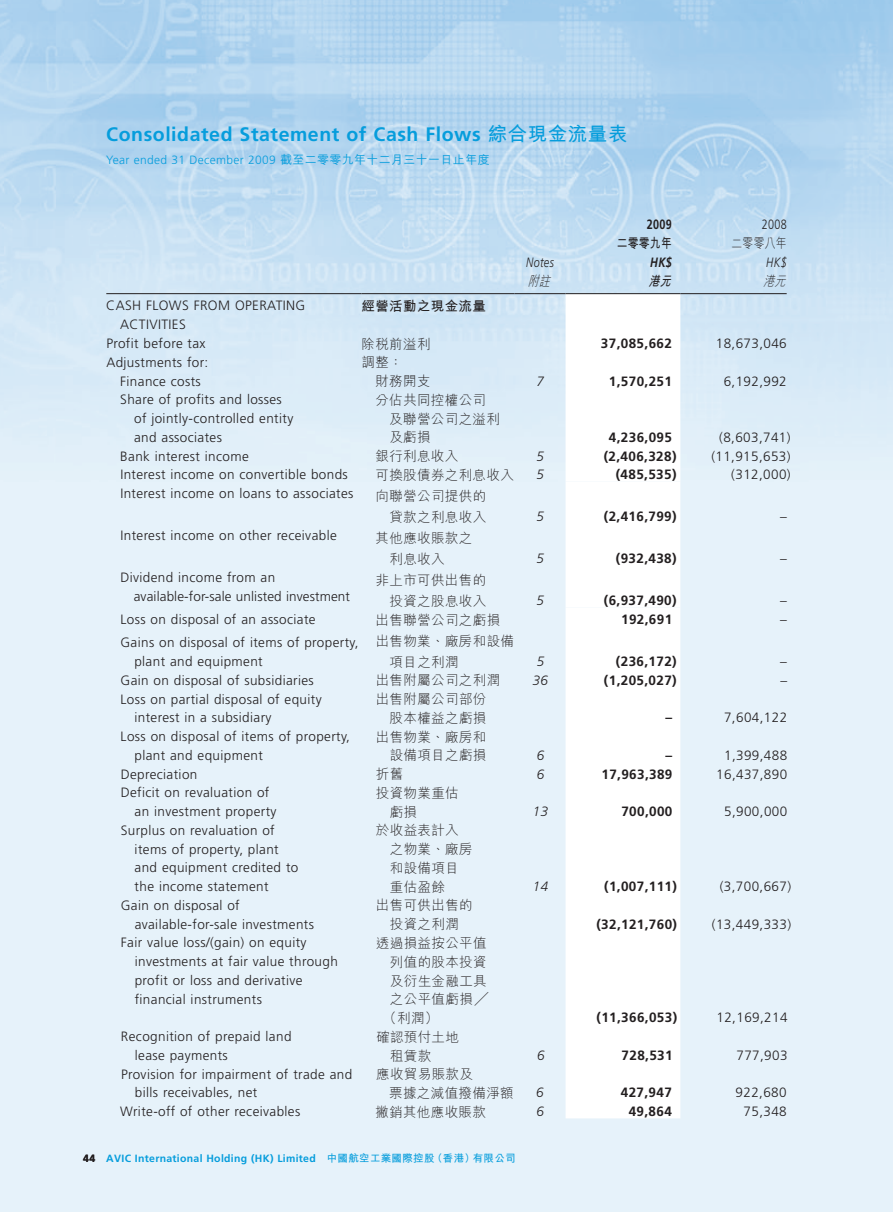
<style>
.page{position:relative;width:893px;height:1212px;background:#fff}
.page>*{position:absolute;margin:0;border:0;box-sizing:border-box;transform-origin:0 0}
.t1{font:700 19.5px "Frutiger LT Std";letter-spacing:.03em;color:#069ddc}
.t2{font:300 13.5px/18.8px "Frutiger LT Std";letter-spacing:.03em;color:#231f20}
.t3{font:300 13.5px/18.8px "M Hei HK";letter-spacing:.03em;color:#231f20}
.t4{font:700 13.5px "Frutiger LT Std";letter-spacing:.03em;color:#231f20}
.t5{font:300 13.5px/18.8px "Frutiger LT Std";letter-spacing:.01em;color:#231f20}
.t6{font:italic 300 13.5px "Frutiger LT Std";letter-spacing:.03em;color:#231f20}
.t7{font:700 13.5px "M Hei HK";letter-spacing:.03em;color:#231f20}
.t8{font:italic 300 13.5px "Frutiger LT Std";letter-spacing:.03em;color:#231f20;scale:.8 1}
.t9{font:700 13.5px "M Hei HK";letter-spacing:.03em;color:#231f20;scale:.8 1}
.t10{font:300 13.5px "M Hei HK";letter-spacing:.03em;color:#231f20;scale:.8 1}
.t11{font:700 13.5px "Frutiger LT Std";letter-spacing:.03em;color:#231f20;scale:.8 1}
.t12{font:300 13.5px "Frutiger LT Std";letter-spacing:.03em;color:#231f20;scale:.8 1}
.t13{font:italic 300 13.5px "M Hei HK";color:#231f20;scale:.8 1}
.t14{font:italic 700 13.5px "Frutiger LT Std";color:#231f20;scale:.8 1}
.t15{font:italic 700 13.5px "M Hei HK";color:#231f20;scale:.8 1}
.t16{font:300 12px "Frutiger LT Std";letter-spacing:.03em;color:#069ddc}
.t17{font:700 10.5px "Frutiger LT Std";letter-spacing:.03em;color:#069ddc}
.s1{font-family:"M Hei HK"}
.s2{font-family:"M Hei HK";font-weight:500}
.s3{color:#231f20}
</style>
<div class="page">
<img style="left:0;top:0;width:893px;height:1212px">
<svg style="left:566px;top:294px;width:114px;height:824px"></svg>
<svg style="left:566px;top:481px;width:114px;height:126px"></svg>
<hr style="left:106px;top:293px;width:255px;height:1px;background:#231f20">
<hr style="left:361px;top:293px;width:153px;height:1px;background:#231f20">
<hr style="left:514px;top:293px;width:52px;height:1px;background:#231f20">
<hr style="left:566px;top:293px;width:114px;height:1px;background:#231f20">
<hr style="left:680px;top:293px;width:107px;height:1px;background:#231f20">
<h1 class="t1" style="left:106px;top:122px;width:523px">Consolidated Statement of Cash Flows <span class="s1">綜合現金流量表</span></h1>
<p class="t16" style="left:106px;top:153px;width:385px">Year ended 31 December 2009 <span class="s2">截至二零零九年十二月三十一日止年度</span></p>
<p class="t11" style="left:647px;top:216px;width:33px">2009</p>
<p class="t12" style="left:762px;top:217px;width:33px">2008</p>
<p class="t9" style="left:617px;top:234px;width:71px">二零零九年</p>
<p class="t10" style="left:731px;top:234px;width:71px">二零零八年</p>
<p class="t8" style="left:526px;top:254px;width:36px">Notes</p>
<p class="t14" style="left:650px;top:254px;width:29px">HK$</p>
<p class="t8" style="left:766px;top:254px;width:27px">HK$</p>
<p class="t13" style="left:528px;top:271px;width:35px">附註</p>
<p class="t15" style="left:649px;top:271px;width:35px">港元</p>
<p class="t13" style="left:763px;top:271px;width:35px">港元</p>
<p class="t2" style="left:120px;top:297px;width:187px;text-indent:-14px">CASH FLOWS FROM OPERATING<br>ACTIVITIES</p>
<p class="t7" style="left:361px;top:296px;width:126px">經營活動之現金流量</p>
<p class="t2" style="left:106px;top:334px;width:101px">Profit before tax</p>
<p class="t3" style="left:361px;top:334px;width:71px">除稅前溢利</p>
<p class="t4" style="left:601px;top:335px;width:72px">37,085,662</p>
<p class="t2" style="left:716px;top:334px;width:72px">18,673,046</p>
<p class="t2" style="left:106px;top:353px;width:104px">Adjustments for:</p>
<p class="t3" style="left:361px;top:352px;width:43px">調整：</p>
<p class="t2" style="left:120px;top:372px;width:82px">Finance costs</p>
<p class="t3" style="left:375px;top:371px;width:57px">財務開支</p>
<p class="t6" style="left:536px;top:373px;width:9px">7</p>
<p class="t4" style="left:609px;top:373px;width:65px">1,570,251</p>
<p class="t2" style="left:724px;top:372px;width:65px">6,192,992</p>
<p class="t2" style="left:134px;top:390px;width:161px;text-indent:-14px">Share of profits and losses of jointly-controlled entity and associates</p>
<p class="t3" style="left:389px;top:390px;width:112px;text-indent:-14px">分佔共同控權公司及聯營公司之溢利及虧損</p>
<p class="t4" style="left:609px;top:429px;width:65px">4,236,095</p>
<p class="t2" style="left:719px;top:428px;width:73px">(8,603,741)</p>
<p class="t2" style="left:120px;top:447px;width:130px">Bank interest income</p>
<p class="t3" style="left:375px;top:446px;width:84px">銀行利息收入</p>
<p class="t6" style="left:536px;top:448px;width:9px">5</p>
<p class="t4" style="left:604px;top:448px;width:74px">(2,406,328)</p>
<p class="t2" style="left:711px;top:447px;width:81px">(11,915,653)</p>
<p class="t2" style="left:120px;top:465px;width:229px">Interest income on convertible bonds</p>
<p class="t3" style="left:375px;top:465px;width:140px">可換股債券之利息收入</p>
<p class="t6" style="left:536px;top:467px;width:9px">5</p>
<p class="t4" style="left:616px;top:467px;width:62px">(485,535)</p>
<p class="t2" style="left:731px;top:465px;width:61px">(312,000)</p>
<p class="t2" style="left:120px;top:484px;width:235px">Interest income on loans to associates</p>
<p class="t3" style="left:375px;top:485px;width:112px;line-height:21px;text-align:right">向聯營公司提供的貸款之利息收入</p>
<p class="t6" style="left:536px;top:509px;width:9px">5</p>
<p class="t4" style="left:604px;top:509px;width:74px">(2,416,799)</p>
<p class="t2" style="left:780px;top:507px;width:8px">–</p>
<p class="t2" style="left:120px;top:526px;width:218px">Interest income on other receivable</p>
<p class="t3" style="left:389px;top:527px;width:84px;line-height:21px;text-indent:-14px">其他應收賬款之利息收入</p>
<p class="t5" style="left:134px;top:568px;width:218px;text-indent:-13px">Dividend income from an available-for-sale unlisted investment</p>
<p class="t3" style="left:376px;top:569px;width:112px;line-height:21px;text-align:right">非上市可供出售的投資之股息收入</p>
<p class="t6" style="left:537px;top:551px;width:9px">5</p>
<p class="t4" style="left:616px;top:551px;width:62px">(932,438)</p>
<p class="t2" style="left:780px;top:549px;width:8px">–</p>
<p class="t6" style="left:537px;top:593px;width:9px">5</p>
<p class="t4" style="left:604px;top:593px;width:74px">(6,937,490)</p>
<p class="t2" style="left:780px;top:591px;width:8px">–</p>
<p class="t2" style="left:120px;top:610px;width:197px">Loss on disposal of an associate</p>
<p class="t3" style="left:376px;top:610px;width:126px">出售聯營公司之虧損</p>
<p class="t4" style="left:621px;top:611px;width:53px">192,691</p>
<p class="t2" style="left:780px;top:610px;width:8px">–</p>
<p class="t2" style="left:134px;top:633px;width:226px;text-indent:-14px">Gains on disposal of items of property, plant and equipment</p>
<p class="t3" style="left:390px;top:630px;width:126px;line-height:21px;text-indent:-14px">出售物業、廠房和設備項目之利潤</p>
<p class="t6" style="left:537px;top:654px;width:9px">5</p>
<p class="t4" style="left:616px;top:653px;width:62px">(236,172)</p>
<p class="t2" style="left:780px;top:652px;width:8px">–</p>
<p class="t2" style="left:121px;top:671px;width:195px">Gain on disposal of subsidiaries</p>
<p class="t3" style="left:376px;top:670px;width:126px">出售附屬公司之利潤</p>
<p class="t6" style="left:533px;top:672px;width:17px">36</p>
<p class="t4" style="left:604px;top:672px;width:74px">(1,205,027)</p>
<p class="t2" style="left:780px;top:671px;width:8px">–</p>
<p class="t2" style="left:134px;top:690px;width:189px;text-indent:-14px">Loss on partial disposal of equity interest in a subsidiary</p>
<p class="t3" style="left:376px;top:689px;width:112px;text-align:right">出售附屬公司部份股本權益之虧損</p>
<p class="t4" style="left:666px;top:710px;width:8px">–</p>
<p class="t2" style="left:724px;top:708px;width:65px">7,604,122</p>
<p class="t2" style="left:135px;top:727px;width:217px;text-indent:-14px">Loss on disposal of items of property, plant and equipment</p>
<p class="t3" style="left:376px;top:727px;width:112px;text-align:right">出售物業、廠房和設備項目之虧損</p>
<p class="t6" style="left:537px;top:747px;width:9px">6</p>
<p class="t4" style="left:666px;top:747px;width:8px">–</p>
<p class="t2" style="left:724px;top:746px;width:65px">1,399,488</p>
<p class="t2" style="left:121px;top:765px;width:78px">Depreciation</p>
<p class="t3" style="left:376px;top:764px;width:29px">折舊</p>
<p class="t6" style="left:537px;top:766px;width:9px">6</p>
<p class="t4" style="left:601px;top:766px;width:72px">17,963,389</p>
<p class="t2" style="left:716px;top:765px;width:72px">16,437,890</p>
<p class="t2" style="left:135px;top:783px;width:143px;text-indent:-14px">Deficit on revaluation of an investment property</p>
<p class="t3" style="left:390px;top:783px;width:70px;text-indent:-14px">投資物業重估虧損</p>
<p class="t6" style="left:533px;top:804px;width:17px">13</p>
<p class="t4" style="left:621px;top:803px;width:53px">700,000</p>
<p class="t2" style="left:724px;top:802px;width:65px">5,900,000</p>
<p class="t2" style="left:135px;top:821px;width:165px;text-indent:-14px">Surplus on revaluation of items of property, plant and equipment credited to the income statement</p>
<p class="t3" style="left:390px;top:820px;width:84px;text-indent:-14px">於收益表計入之物業、廠房和設備項目重估盈餘</p>
<p class="t2" style="left:135px;top:896px;width:181px;text-indent:-14px">Gain on disposal of available-for-sale investments</p>
<p class="t3" style="left:376px;top:896px;width:98px;text-align:center">出售可供出售的投資之利潤</p>
<p class="t6" style="left:533px;top:879px;width:17px">14</p>
<p class="t4" style="left:604px;top:878px;width:74px">(1,007,111)</p>
<p class="t2" style="left:720px;top:877px;width:73px">(3,700,667)</p>
<p class="t4" style="left:596px;top:916px;width:82px">(32,121,760)</p>
<p class="t2" style="left:712px;top:915px;width:81px">(13,449,333)</p>
<p class="t2" style="left:135px;top:933px;width:205px;text-indent:-14px">Fair value loss/(gain) on equity investments at fair value through profit or loss and derivative financial instruments</p>
<p class="t3" style="left:376px;top:933px;width:112px">透過損益按公平值</p>
<p class="t3" style="left:390px;top:952px;width:98px">列值的股本投資</p>
<p class="t3" style="left:390px;top:971px;width:98px">及衍生金融工具</p>
<p class="t3" style="left:390px;top:989px;width:100px">之公平值虧損╱</p>
<p class="t3" style="left:383px;top:1008px;width:57px">（利潤）</p>
<p class="t4" style="left:596px;top:1010px;width:82px">(11,366,053)</p>
<p class="t2" style="left:716px;top:1008px;width:72px">12,169,214</p>
<p class="t2" style="left:135px;top:1027px;width:158px;text-indent:-14px">Recognition of prepaid land lease payments</p>
<p class="t3" style="left:390px;top:1027px;width:70px;text-indent:-14px">確認預付土地租賃款</p>
<p class="t2" style="left:135px;top:1065px;width:219px;text-indent:-14px">Provision for impairment of trade and bills receivables, net</p>
<p class="t3" style="left:389px;top:1064px;width:126px;text-indent:-13px">應收貿易賬款及<br>票據之減值撥備淨額</p>
<p class="t6" style="left:537px;top:1047px;width:9px">6</p>
<p class="t4" style="left:622px;top:1047px;width:53px">728,531</p>
<p class="t2" style="left:736px;top:1046px;width:53px">777,903</p>
<p class="t6" style="left:536px;top:1085px;width:9px">6</p>
<p class="t4" style="left:621px;top:1085px;width:53px">427,947</p>
<p class="t2" style="left:736px;top:1083px;width:53px">922,680</p>
<p class="t2" style="left:120px;top:1102px;width:182px">Write-off of other receivables</p>
<p class="t3" style="left:375px;top:1102px;width:112px">撇銷其他應收賬款</p>
<p class="t6" style="left:536px;top:1104px;width:9px">6</p>
<p class="t4" style="left:629px;top:1103px;width:45px">49,864</p>
<p class="t2" style="left:744px;top:1102px;width:45px">75,348</p>
<p class="t17" style="left:83px;top:1152px;width:434px"><span class="s3">44</span> AVIC International Holding (HK) Limited <span class="s1">中國航空工業國際控股（香港）有限公司</span></p>
</div>
